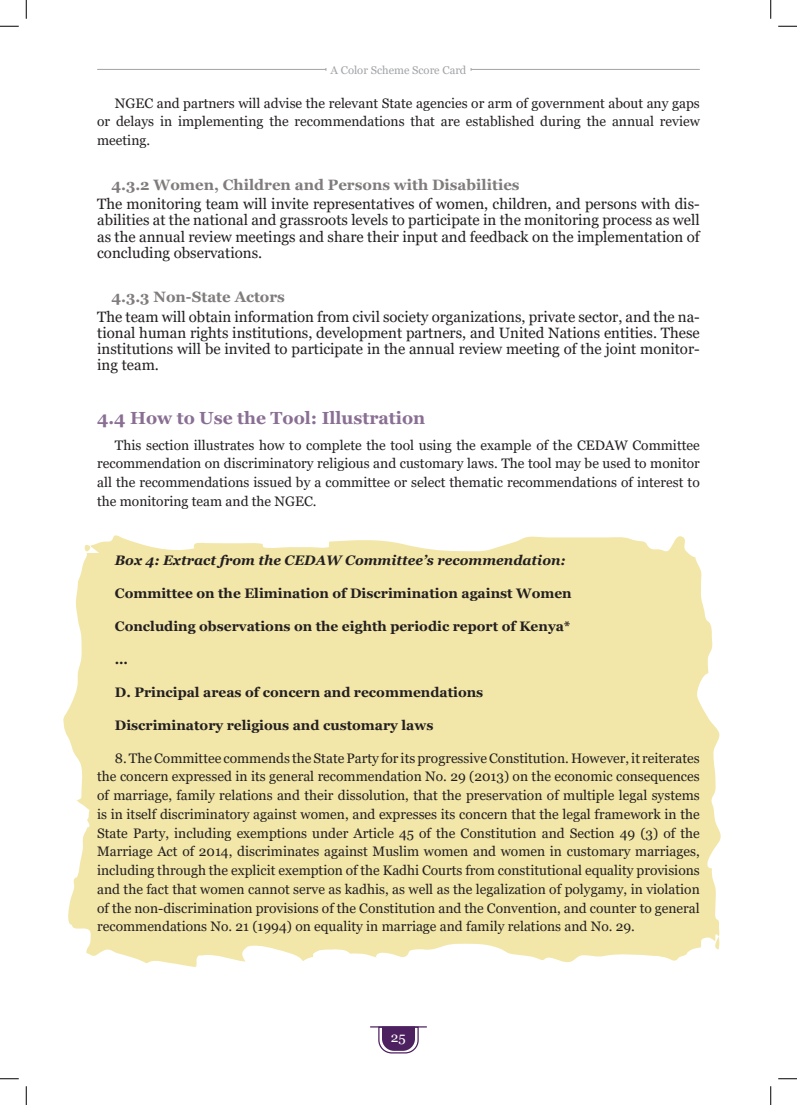
<style>
.page{position:relative;width:797px;height:1105px;background:#fff}
.page>*{position:absolute;margin:0;border:0;box-sizing:border-box;transform-origin:0 0}
.Monitoring-Subhead_1{font:700 17.5px "Georgia";color:#896f93}
.t1{font:15px/16.2px "Georgia";color:#231f20;text-align:justify}
.Monitoring-Subhead_2{font:700 15px "Georgia";color:#807c7c}
.Monitoring-Body_Copy{font:13.75px/18.8px "Georgia";color:#231f20;text-align:justify}
.Monitoring-Body_Copy-2{font:700 13.75px "Georgia";color:#231f20}
.Monitoring-Body_Copy-3{font:italic 700 13.75px "Georgia";color:#231f20}
.t2{font:13.75px "Georgia";color:#fff}
.t3{font:11.25px "Georgia";color:#a1a3a6}
</style>
<div class="page">
<svg style="left:377px;top:1027px;width:42px;height:27px"></svg>
<hr style="left:370px;top:1026px;width:57px;height:1px;background:#4d2160">
<hr style="left:97px;top:69px;width:229px;height:1px;background:#a1a3a6">
<hr style="left:471px;top:69px;width:228px;height:1px;background:#a1a3a6">
<svg style="left:63px;top:535px;width:658px;height:432px;background:#f3e9b0"></svg>
<svg style="left:0;top:25px;width:19px;height:2px"></svg>
<svg style="left:778px;top:25px;width:19px;height:2px"></svg>
<svg style="left:0;top:1078px;width:19px;height:1px"></svg>
<svg style="left:778px;top:1078px;width:19px;height:1px"></svg>
<svg style="left:25px;top:0;width:2px;height:19px"></svg>
<svg style="left:25px;top:1086px;width:2px;height:19px"></svg>
<svg style="left:770px;top:0;width:1px;height:19px"></svg>
<svg style="left:770px;top:1086px;width:1px;height:19px"></svg>
<p class="t3" style="left:330px;top:63px;width:137px">A Color Scheme Score Card</p>
<p class="Monitoring-Body_Copy" style="left:97px;top:94px;width:604px;text-indent:18px">NGEC and partners will advise the relevant State agencies or arm of government about any gaps or delays in implementing the recommendations that are established during the annual review meeting.</p>
<p class="Monitoring-Subhead_2" style="left:111px;top:175px;width:410px">4.3.2 Women, Children and Persons with Disabilities</p>
<p class="t1" style="left:97px;top:196px;width:604px">The monitoring team will invite representatives of women, children, and persons with dis&shy;abilities at the national and grassroots levels to participate in the monitoring process as well as the annual review meetings and share their input and feedback on the implementation of concluding observations.</p>
<p class="Monitoring-Subhead_2" style="left:111px;top:287px;width:175px">4.3.3 Non-State Actors</p>
<p class="t1" style="left:97px;top:309px;width:604px">The team will obtain information from civil society organizations, private sector, and the na&shy;tional human rights institutions, development partners, and United Nations entities. These institutions will be invited to participate in the annual review meeting of the joint monitor&shy;ing team.</p>
<p class="Monitoring-Subhead_1" style="left:97px;top:406px;width:330px">4.4 How to Use the Tool: Illustration</p>
<p class="Monitoring-Body_Copy" style="left:97px;top:436px;width:604px;text-indent:18px">This section illustrates how to complete the tool using the example of the CEDAW Committee recommendation on discriminatory religious and customary laws. The tool may be used to monitor all the recommendations issued by a committee or select thematic recommendations of interest to the monitoring team and the NGEC.</p>
<p class="Monitoring-Body_Copy-3" style="left:115px;top:551px;width:452px">Box 4: Extract from the CEDAW Committee’s recommendation:</p>
<p class="Monitoring-Body_Copy-2" style="left:115px;top:584px;width:458px">Committee on the Elimination of Discrimination against Women</p>
<p class="Monitoring-Body_Copy-2" style="left:115px;top:617px;width:457px">Concluding observations on the eighth periodic report of Kenya*</p>
<p class="Monitoring-Body_Copy-2" style="left:115px;top:650px;width:14px">…</p>
<p class="Monitoring-Body_Copy-2" style="left:115px;top:683px;width:370px">D. Principal areas of concern and recommendations</p>
<p class="Monitoring-Body_Copy-2" style="left:115px;top:716px;width:320px">Discriminatory religious and customary laws</p>
<p class="Monitoring-Body_Copy" style="left:97px;top:749px;width:604px;text-indent:18px">8. The Committee commends the State Party for its progressive Constitution. However, it reiterates the concern expressed in its general recommendation No. 29 (2013) on the economic consequences of marriage, family relations and their dissolution, that the preservation of multiple legal systems is in itself discriminatory against women, and expresses its concern that the legal framework in the State Party, including exemptions under Article 45 of the Constitution and Section 49 (3) of the Marriage Act of 2014, discriminates against Muslim women and women in customary marriages, including through the explicit exemption of the Kadhi Courts from constitutional equality provisions and the fact that women cannot serve as kadhis, as well as the legalization of polygamy, in violation of the non-discrimination provisions of the Constitution and the Convention, and counter to general recommendations No. 21 (1994) on equality in marriage and family relations and No. 29.</p>
<p class="t2" style="left:391px;top:1028px;width:16px">25</p>
</div>
